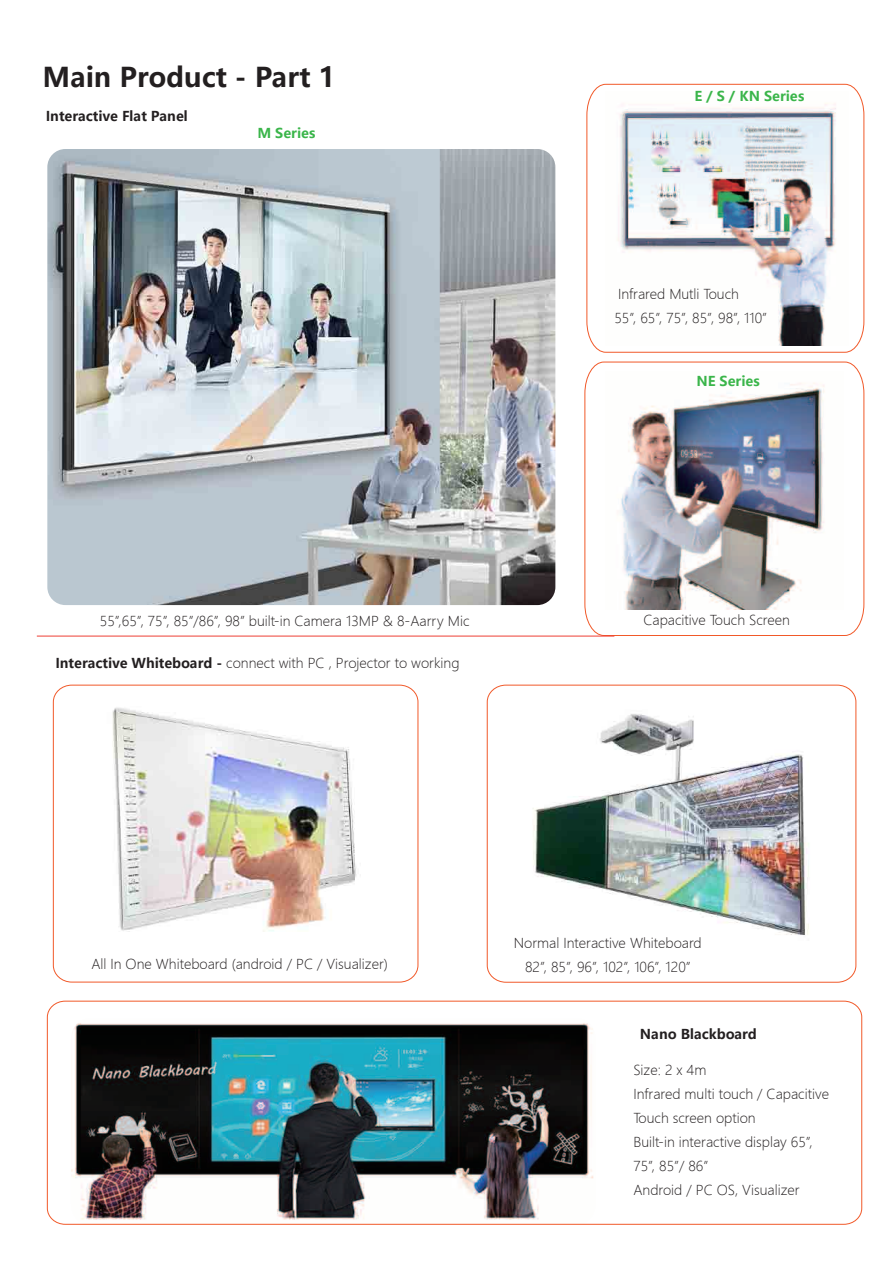
<style>
.page{position:relative;width:893px;height:1263px;background:#fff}
.page>*{position:absolute;margin:0;border:0;box-sizing:border-box;transform-origin:0 0}
.t1{font:700 27px "Microsoft Ya Hei UI";color:#231f20}
.t2{font:13.5px/24px "Microsoft Ya Hei UI Light";color:#231f20;text-align:center}
.t3{font:700 13.5px "Microsoft Ya Hei UI";color:#231f20}
.t4{font:700 13.5px "Microsoft Ya Hei UI";color:#3ab54a}
.s1{font-family:"Microsoft Ya Hei UI";font-weight:700}
</style>
<div class="page">
<svg style="left:584px;top:361px;width:281px;height:275px"></svg>
<svg style="left:586px;top:84px;width:279px;height:269px"></svg>
<img style="left:47px;top:149px;width:508px;height:456px">
<img style="left:605px;top:372px;width:238px;height:237px">
<img style="left:605px;top:92px;width:243px;height:254px">
<img style="left:533px;top:714px;width:276px;height:222px">
<img style="left:71px;top:1023px;width:523px;height:197px">
<div style="left:53px;top:685px;width:365px;height:297px;border:1px solid #f15929;border-radius:18px"></div>
<div style="left:487px;top:685px;width:369px;height:297px;border:1px solid #f15929;border-radius:18px"></div>
<div style="left:47px;top:1001px;width:815px;height:224px;border:1px solid #f15929;border-radius:17px"></div>
<hr style="left:37px;top:636px;width:577px;height:1px;background:#ee3e35">
<img style="left:112px;top:707px;width:245px;height:225px">
<h1 class="t1" style="left:43px;top:58px;width:294px">Main Product - Part 1</h1>
<p class="t3" style="left:46px;top:107px;width:144px">Interactive Flat Panel</p>
<p class="t4" style="left:257px;top:124px;width:60px">M Series</p>
<p class="t2" style="left:100px;top:608px;width:371px">55”,65”, 75”, 85”/86”, 98” built-in Camera 13MP &amp; 8-Aarry Mic</p>
<p class="t2" style="left:55px;top:651px;width:406px"><span class="s1">Interactive Whiteboard -</span> connect with PC , Projector to working</p>
<p class="t4" style="left:695px;top:87px;width:111px">E / S / KN Series</p>
<p class="t2" style="left:618px;top:281px;width:122px">Infrared Mutli Touch</p>
<p class="t2" style="left:614px;top:305px;width:154px">55”, 65”, 75”, 85”, 98”, 110”</p>
<p class="t4" style="left:696px;top:371px;width:65px">NE Series</p>
<p class="t2" style="left:643px;top:607px;width:148px">Capacitive Touch Screen</p>
<p class="t2" style="left:91px;top:951px;width:298px">All In One Whiteboard (android / PC / Visualizer)</p>
<p class="t2" style="left:514px;top:930px;width:189px">Normal Interactive Whiteboard<br>82”, 85”, 96”, 102”, 106”, 120”</p>
<p class="t3" style="left:640px;top:1025px;width:119px">Nano Blackboard</p>
<p class="t2" style="left:633px;top:1058px;width:197px;text-align:left">Size: 2 x 4m<br>Infrared multi touch / Capacitive<br>Touch screen option<br>Built-in interactive display 65”,<br>75”, 85”/ 86”<br>Android / PC OS, Visualizer</p>
</div>
